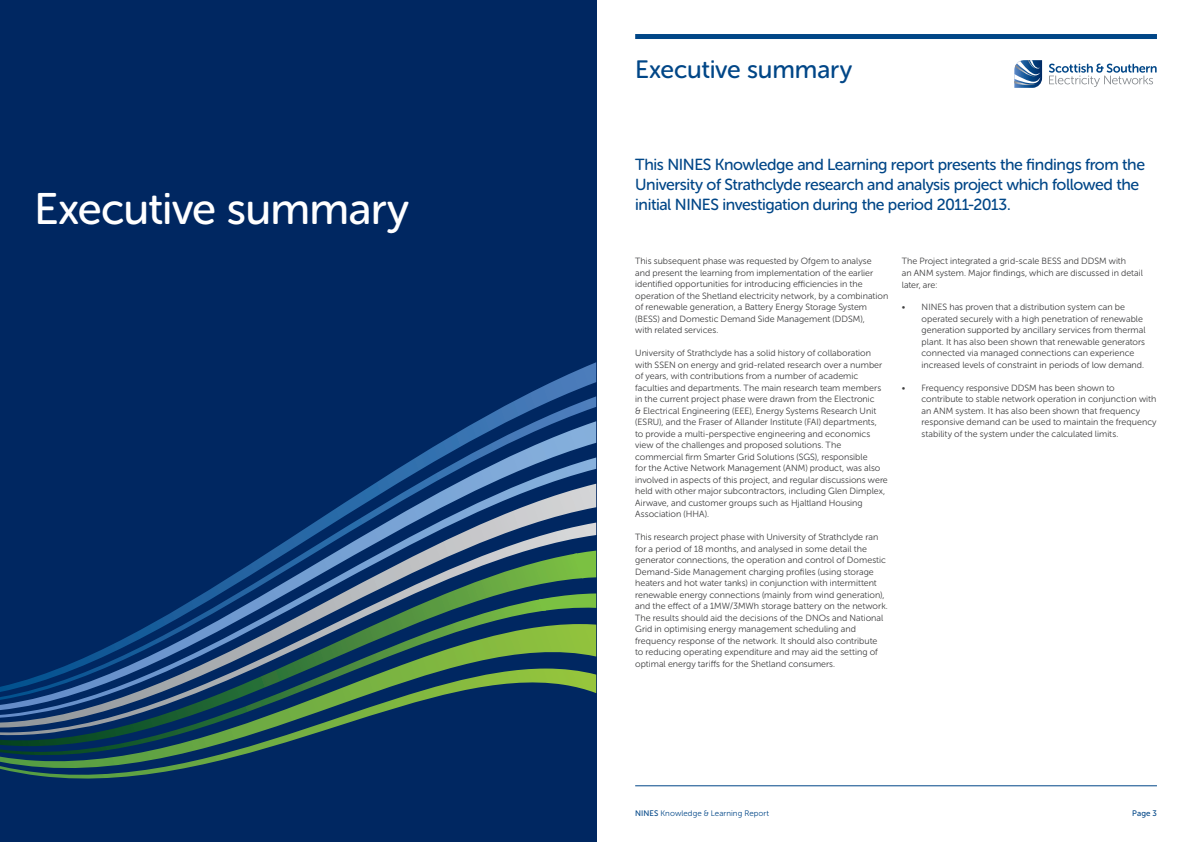
<style>
.page{position:relative;width:1191px;height:842px;background:#fff}
.page>*{position:absolute;margin:0;border:0;box-sizing:border-box;transform-origin:0 0}
.t1{font:44px "Museo Sans Rounded 500";letter-spacing:-.015em;color:#fff}
.t2{font:25px "Museo Sans Rounded 500";letter-spacing:-.005em;color:#004687}
.t3{font:16px/20px "Museo Sans Rounded 500";letter-spacing:-.025em;color:#004687}
.t4{font:9px/11.5px "Museo Sans Rounded 300";letter-spacing:.005em;color:#3e3e3f}
.t5{font:8px "Museo Sans Rounded 300";letter-spacing:.015em;color:#004687}
.t6{font:8px "Museo Sans Rounded 500";color:#004687}
.s1{font-family:"Museo Sans Rounded 500"}
</style>
<div class="page">
<div style="left:0;top:0;width:596px;height:842px;background:#002761"></div>
<svg style="left:0;top:759px;width:225px;height:20px"></svg>
<svg style="left:0;top:747px;width:269px;height:12px"></svg>
<svg style="left:0;top:735px;width:309px;height:12px"></svg>
<svg style="left:0;top:727px;width:335px;height:8px"></svg>
<svg style="left:0;top:718px;width:363px;height:9px"></svg>
<svg style="left:0;top:710px;width:389px;height:8px"></svg>
<svg style="left:0;top:700px;width:424px;height:10px"></svg>
<svg style="left:0;top:692px;width:596px;height:8px"></svg>
<svg style="left:0;top:362px;width:596px;height:330px"></svg>
<div style="left:635px;top:34px;width:522px;height:5px;background:#004687"></div>
<svg style="left:1014px;top:60px;width:28px;height:28px"></svg>
<svg style="left:1049px;top:64px;width:107px;height:23px"></svg>
<hr style="left:635px;top:785px;width:522px;height:1px;background:#004687">
<h1 class="t1" style="left:34px;top:184px;width:377px">Executive summary</h1>
<h2 class="t2" style="left:635px;top:56px;width:219px">Executive summary</h2>
<h3 class="t3" style="left:635px;top:155px;width:511px">This NINES Knowledge and Learning report presents the findings from the<br>University of Strathclyde research and analysis project which followed the initial NINES investigation during the period 2011-2013.</h3>
<p class="t4" style="left:635px;top:256px;width:255px">This subsequent phase was requested by Ofgem to analyse and present the learning from implementation of the earlier identified opportunities for introducing efficiencies in the operation of the Shetland electricity network, by a combination of renewable generation, a Battery Energy Storage System (BESS) and Domestic Demand Side Management (DDSM),<br>with related services.</p>
<p class="t4" style="left:635px;top:347px;width:254px">University of Strathclyde has a solid history of collaboration with SSEN on energy and grid-related research over a number of years, with contributions from a number of academic faculties and departments. The main research team members in the current project phase were drawn from the Electronic<br>&amp; Electrical Engineering (EEE), Energy Systems Research Unit (ESRU), and the Fraser of Allander Institute (FAI) departments,<br>to provide a multi-perspective engineering and economics view of the challenges and proposed solutions. The commercial firm Smarter Grid Solutions (SGS), responsible<br>for the Active Network Management (ANM) product, was also involved in aspects of this project, and regular discussions were held with other major subcontractors, including Glen Dimplex, Airwave, and customer groups such as Hjaltland Housing Association (HHA).</p>
<p class="t4" style="left:635px;top:531px;width:254px">This research project phase with University of Strathclyde ran for a period of 18 months, and analysed in some detail the generator connections, the operation and control of Domestic Demand-Side Management charging profiles (using storage heaters and hot water tanks) in conjunction with intermittent renewable energy connections (mainly from wind generation), and the effect of a 1MW/3MWh storage battery on the network.<br>The results should aid the decisions of the DNOs and National Grid in optimising energy management scheduling and frequency response of the network. It should also contribute to reducing operating expenditure and may aid the setting of optimal energy tariffs for the Shetland consumers.</p>
<p class="t4" style="left:901px;top:256px;width:243px">The Project integrated a grid-scale BESS and DDSM with<br>an ANM system. Major findings, which are discussed in detail later, are:</p>
<p class="t4" style="left:921px;top:302px;width:225px;text-indent:-20px">• NINES has proven that a distribution system can be operated securely with a high penetration of renewable generation supported by ancillary services from thermal plant. It has also been shown that renewable generators connected via managed connections can experience increased levels of constraint in periods of low demand.</p>
<p class="t4" style="left:921px;top:382px;width:236px;text-indent:-20px">• Frequency responsive DDSM has been shown to contribute to stable network operation in conjunction with an ANM system. It has also been shown that frequency responsive demand can be used to maintain the frequency stability of the system under the calculated limits.</p>
<p class="t5" style="left:635px;top:809px;width:135px"><span class="s1">NINES</span> Knowledge &amp; Learning Report</p>
<p class="t6" style="left:1132px;top:809px;width:26px">Page 3</p>
</div>
